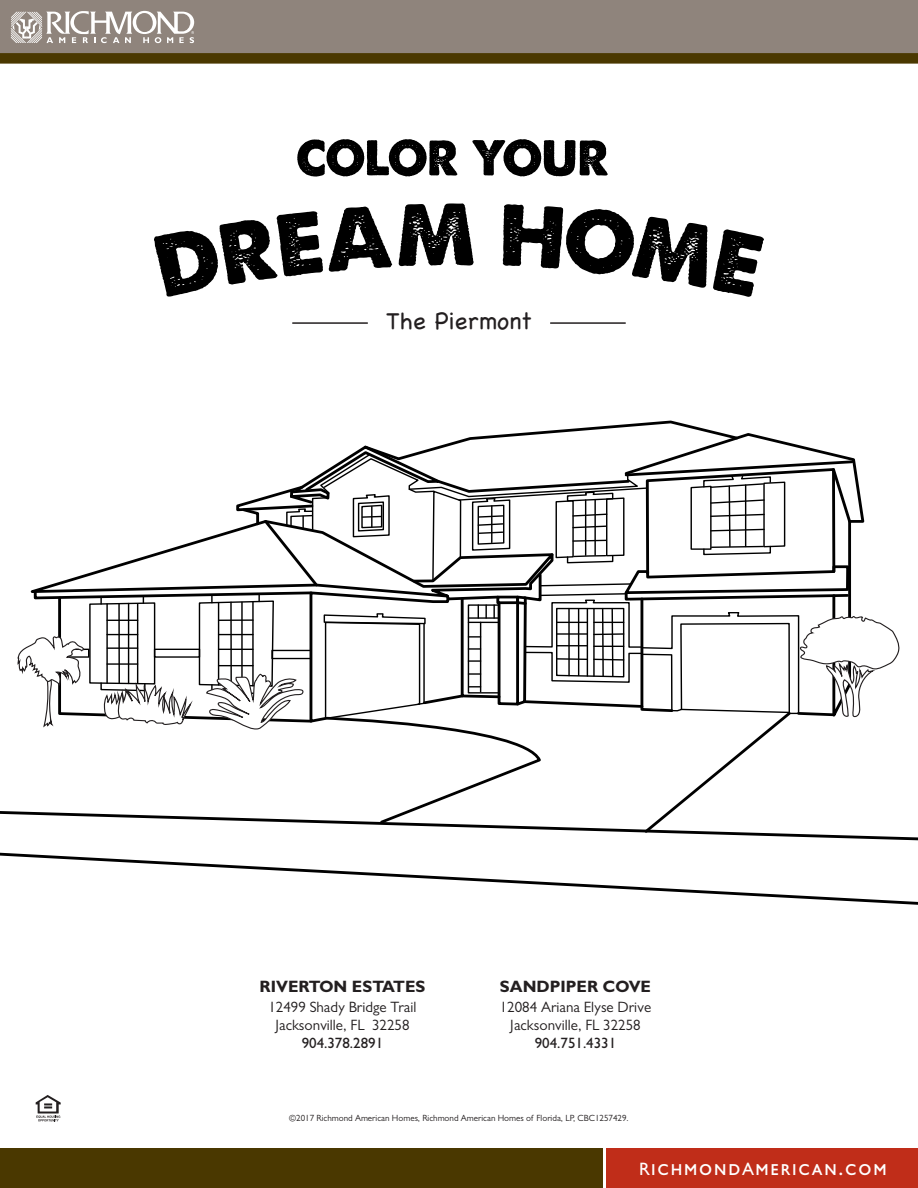
<style>
.page{position:relative;width:918px;height:1188px;background:#fff}
.page>*{position:absolute;margin:0;border:0;box-sizing:border-box;transform-origin:0 0}
.t1{font:24px "Chalkboard";color:#231f20}
.t2{font:500 22.5px "Gill Sans MT Pro";letter-spacing:.08em;color:#fff}
.t3{font:700 16.5px "Gill Sans MT Pro";color:#231f20}
.t4{font:15px "Gill Sans MT Pro";color:#231f20}
.t5{font:500 15px "Gill Sans MT Pro";color:#231f20}
.t6{font:9px "Gill Sans MT Pro";color:#231f20}
.s1{font-size:18px}
</style>
<div class="page">
<div style="left:0;top:1148px;width:603px;height:40px;background:#4a3800"></div>
<div style="left:607px;top:1148px;width:311px;height:40px;background:#c02d19"></div>
<div style="left:0;top:0;width:918px;height:54px;background:#8f847c"></div>
<div style="left:0;top:53px;width:918px;height:11px;background:#4a3800"></div>
<svg style="left:11px;top:11px;width:183px;height:32px"></svg>
<svg style="left:0;top:852px;width:918px;height:53px"></svg>
<svg style="left:0;top:420px;width:918px;height:421px"></svg>
<svg style="left:297px;top:139px;width:160px;height:38px"></svg>
<svg style="left:472px;top:139px;width:136px;height:37px"></svg>
<svg style="left:154px;top:211px;width:169px;height:86px"></svg>
<svg style="left:329px;top:207px;width:63px;height:65px"></svg>
<svg style="left:399px;top:203px;width:75px;height:63px"></svg>
<svg style="left:503px;top:204px;width:204px;height:84px"></svg>
<svg style="left:713px;top:229px;width:51px;height:68px"></svg>
<hr style="left:551px;top:322px;width:74px;height:2px;background:#231f20">
<hr style="left:293px;top:322px;width:74px;height:2px;background:#231f20">
<svg style="left:36px;top:1095px;width:25px;height:26px"></svg>
<p class="t1" style="left:386px;top:307px;width:147px">The Piermont</p>
<p class="t3" style="left:260px;top:976px;width:167px">RIVERTON ESTATES</p>
<p class="t4" style="left:268px;top:998px;width:150px">12499 Shady Bridge Trail</p>
<p class="t4" style="left:275px;top:1016px;width:136px">Jacksonville, FL 32258</p>
<p class="t5" style="left:302px;top:1034px;width:83px">904.378.2891</p>
<p class="t3" style="left:500px;top:976px;width:153px">SANDPIPER COVE</p>
<p class="t4" style="left:500px;top:998px;width:153px">12084 Ariana Elyse Drive</p>
<p class="t4" style="left:510px;top:1016px;width:132px">Jacksonville, FL 32258</p>
<p class="t5" style="left:535px;top:1034px;width:83px">904.751.4331</p>
<p class="t6" style="left:289px;top:1113px;width:341px">©2017 Richmond American Homes, Richmond American Homes of Florida, LP, CBC1257429.</p>
<p class="t2" style="left:639px;top:1154px;width:249px"><span class="s1">R</span>ichmond<span class="s1">A</span>merican.com</p>
</div>
